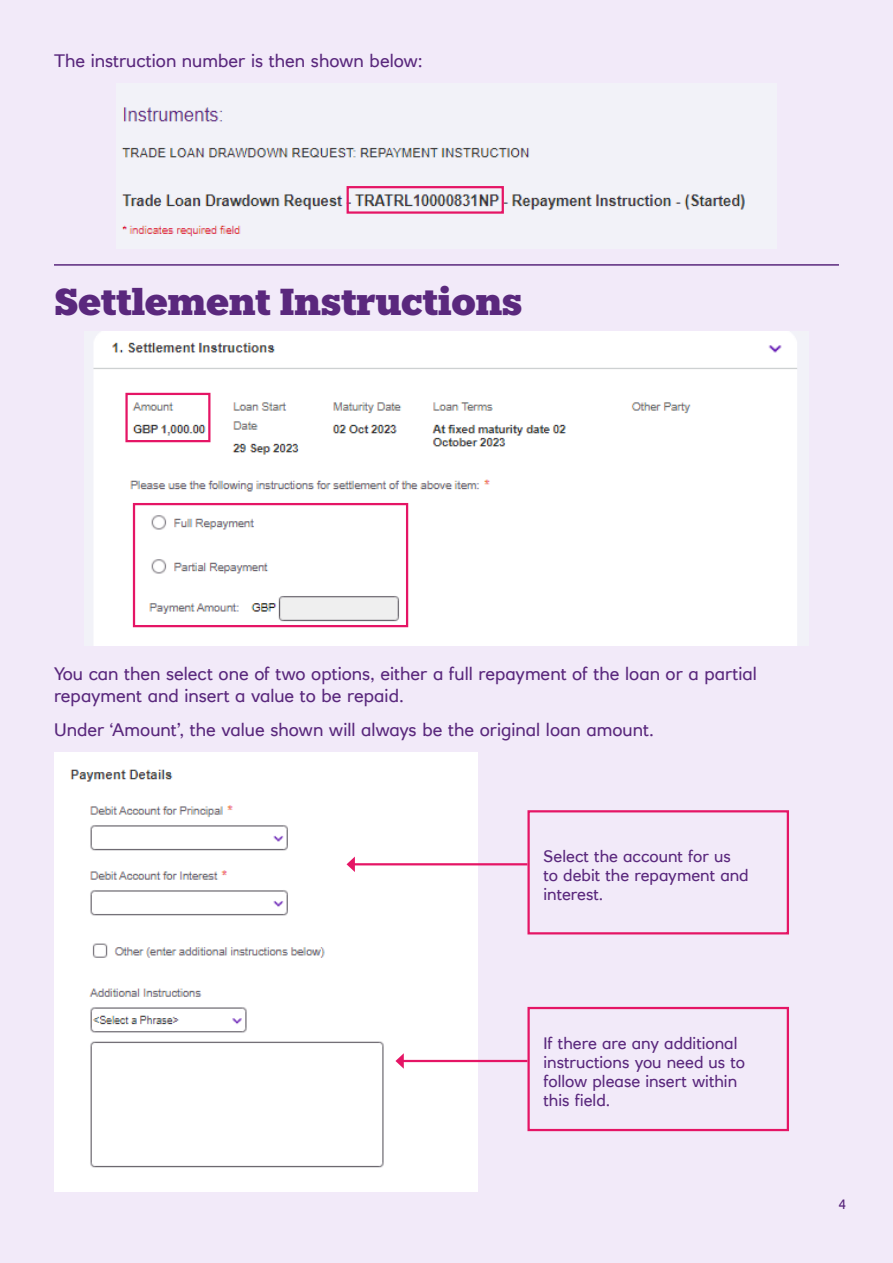
<style>
.page{position:relative;width:893px;height:1263px;background:#f2eaf9}
.page>*{position:absolute;margin:0;border:0;box-sizing:border-box;transform-origin:0 0}
.t1{font:900 37.5px "Knile";letter-spacing:-.02em;color:#5a287d}
.t2{font:18px/21.6px "RN House Sans";color:#5a287d}
.t3{font:16.5px/19px "RN House Sans";color:#5a287d}
.t4{font:13.5px "RN House Sans";color:#5a287d}
</style>
<div class="page">
<img style="left:121px;top:107px;width:624px;height:130px">
<hr style="left:54px;top:264px;width:785px;height:2px;background:#5a287d">
<img style="left:93px;top:331px;width:704px;height:315px">
<div style="left:54px;top:753px;width:424px;height:439px;background:#fff"></div>
<div style="left:347px;top:186px;width:157px;height:28px;border:2px solid #e51565"></div>
<div style="left:125px;top:393px;width:85px;height:49px;border:2px solid #e51565"></div>
<div style="left:133px;top:503px;width:275px;height:124px;border:2px solid #e51565"></div>
<div style="left:527px;top:810px;width:262px;height:124px;border:2px solid #e51565"></div>
<hr style="left:353px;top:863px;width:174px;height:2px;background:#e51565">
<svg style="left:347px;top:856px;width:8px;height:16px"></svg>
<div style="left:527px;top:1007px;width:262px;height:124px;border:2px solid #e51565"></div>
<hr style="left:402px;top:1060px;width:125px;height:2px;background:#e51565">
<svg style="left:395px;top:1053px;width:9px;height:16px"></svg>
<p class="t2" style="left:54px;top:50px;width:370px">The instruction number is then shown below:</p>
<p class="t1" style="left:54px;top:278px;width:471px">Settlement Instructions</p>
<p class="t2" style="left:54px;top:663px;width:704px">You can then select one of two options, either a full repayment of the loan or a partial repayment and insert a value to be repaid.</p>
<p class="t2" style="left:54px;top:719px;width:601px">Under ‘Amount’, the value shown will always be the original loan amount.</p>
<p class="t3" style="left:543px;top:846px;width:207px">Select the account for us to debit the repayment and interest.</p>
<p class="t3" style="left:543px;top:1033px;width:203px">If there are any additional instructions you need us to follow please insert within this field.</p>
<p class="t4" style="left:839px;top:1196px;width:9px">4</p>
</div>
